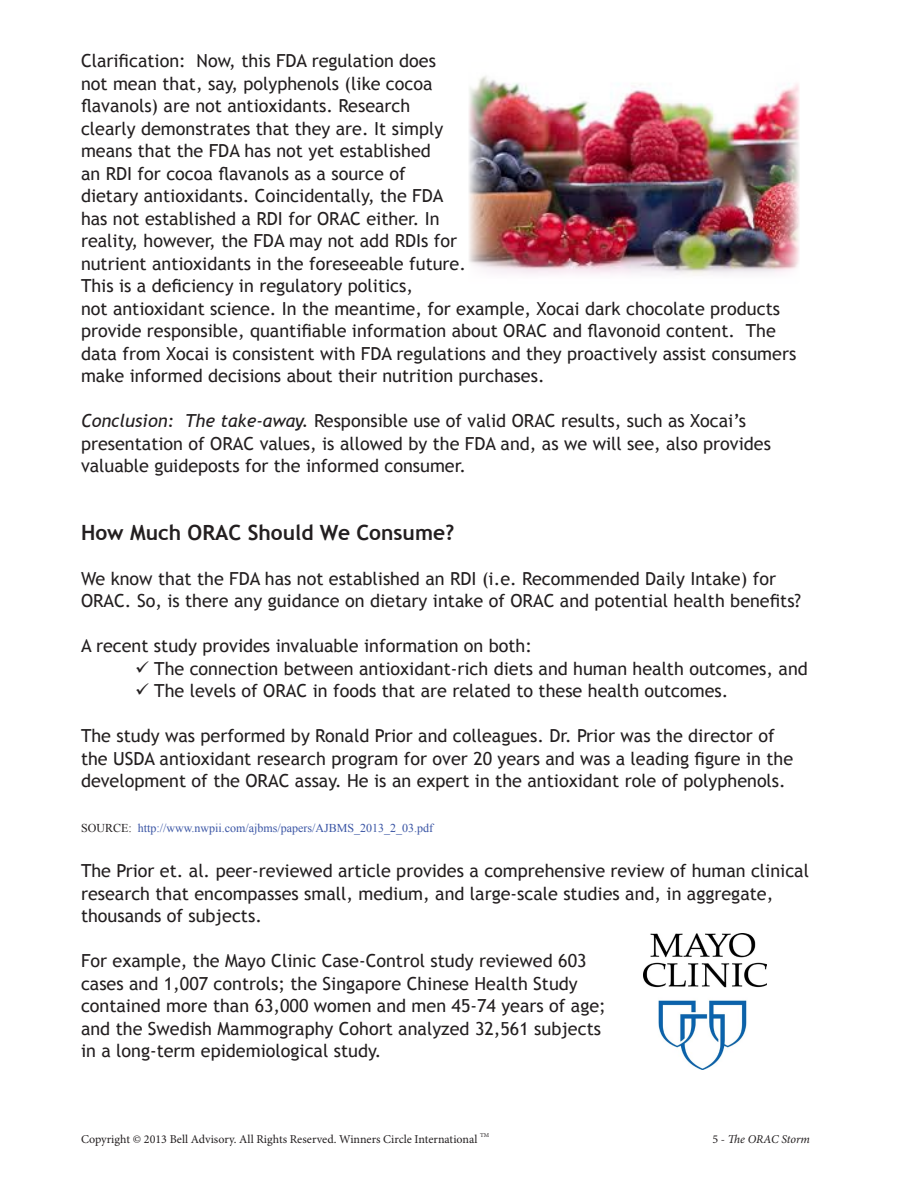
<style>
.page{position:relative;width:918px;height:1188px;background:#fff}
.page>*{position:absolute;margin:0;border:0;box-sizing:border-box;transform-origin:0 0}
.t1{font:700 21px "Trebuchet MS";color:#231f20}
.t2{font:18px/22.5px "Trebuchet MS";color:#231f20}
.t3{font:12px "Minion Pro";color:#231f20}
.t4{font:12px "Times New Roman";color:#3954a4}
.t5{font:italic 12px "Minion Pro";letter-spacing:-.01em;color:#231f20}
.t6{font:6px "Minion Pro";color:#231f20}
.s1{font-style:italic}
.s2{color:#231f20}
.s3{font-style:normal}
</style>
<div class="page">
<img style="left:469px;top:76px;width:330px;height:199px">
<img style="left:644px;top:933px;width:122px;height:136px">
<p class="t2" style="left:81px;top:50px;width:717px">Clarification: Now, this FDA regulation does<br>not mean that, say, polyphenols (like cocoa<br>flavanols) are not antioxidants. Research<br>clearly demonstrates that they are. It simply<br>means that the FDA has not yet established<br>an RDI for cocoa flavanols as a source of<br>dietary antioxidants. Coincidentally, the FDA<br>has not established a RDI for ORAC either. In<br>reality, however, the FDA may not add RDIs for<br>nutrient antioxidants in the foreseeable future.<br>This is a deficiency in regulatory politics,<br>not antioxidant science. In the meantime, for example, Xocai dark chocolate products provide responsible, quantifiable information about ORAC and flavonoid content. The data from Xocai is consistent with FDA regulations and they proactively assist consumers make informed decisions about their nutrition purchases.</p>
<p class="t2" style="left:81px;top:410px;width:692px"><span class="s1">Conclusion: The take-away.</span> Responsible use of valid ORAC results, such as Xocai’s presentation of ORAC values, is allowed by the FDA and, as we will see, also provides valuable guideposts for the informed consumer.</p>
<p class="t1" style="left:81px;top:519px;width:375px">How Much ORAC Should We Consume?</p>
<p class="t2" style="left:81px;top:567px;width:722px">We know that the FDA has not established an RDI (i.e. Recommended Daily Intake) for<br>ORAC. So, is there any guidance on dietary intake of ORAC and potential health benefits?</p>
<p class="t2" style="left:81px;top:635px;width:453px">A recent study provides invaluable information on both:</p>
<p class="t2" style="left:135px;top:657px;width:674px">✓ The connection between antioxidant-rich diets and human health outcomes, and</p>
<p class="t2" style="left:135px;top:680px;width:595px">✓ The levels of ORAC in foods that are related to these health outcomes.</p>
<p class="t2" style="left:81px;top:725px;width:714px">The study was performed by Ronald Prior and colleagues. Dr. Prior was the director of the USDA antioxidant research program for over 20 years and was a leading figure in the development of the ORAC assay. He is an expert in the antioxidant role of polyphenols.</p>
<p class="t4" style="left:81px;top:820px;width:354px"><span class="s2">SOURCE:</span> http://www.nwpii.com/ajbms/papers/AJBMS_2013_2_03.pdf</p>
<p class="t2" style="left:81px;top:860px;width:730px">The Prior et. al. peer-reviewed article provides a comprehensive review of human clinical research that encompasses small, medium, and large-scale studies and, in aggregate, thousands of subjects.</p>
<p class="t2" style="left:81px;top:950px;width:526px">For example, the Mayo Clinic Case-Control study reviewed 603 cases and 1,007 controls; the Singapore Chinese Health Study contained more than 63,000 women and men 45-74 years of age; and the Swedish Mammography Cohort analyzed 32,561 subjects in a long-term epidemiological study.</p>
<p class="t6" style="left:480px;top:1131px;width:11px">TM</p>
<p class="t3" style="left:81px;top:1131px;width:398px">Copyright © 2013 Bell Advisory. All Rights Reserved. Winners Circle International</p>
<p class="t5" style="left:713px;top:1131px;width:99px"><span class="s3">5 -</span> The ORAC Storm</p>
</div>
